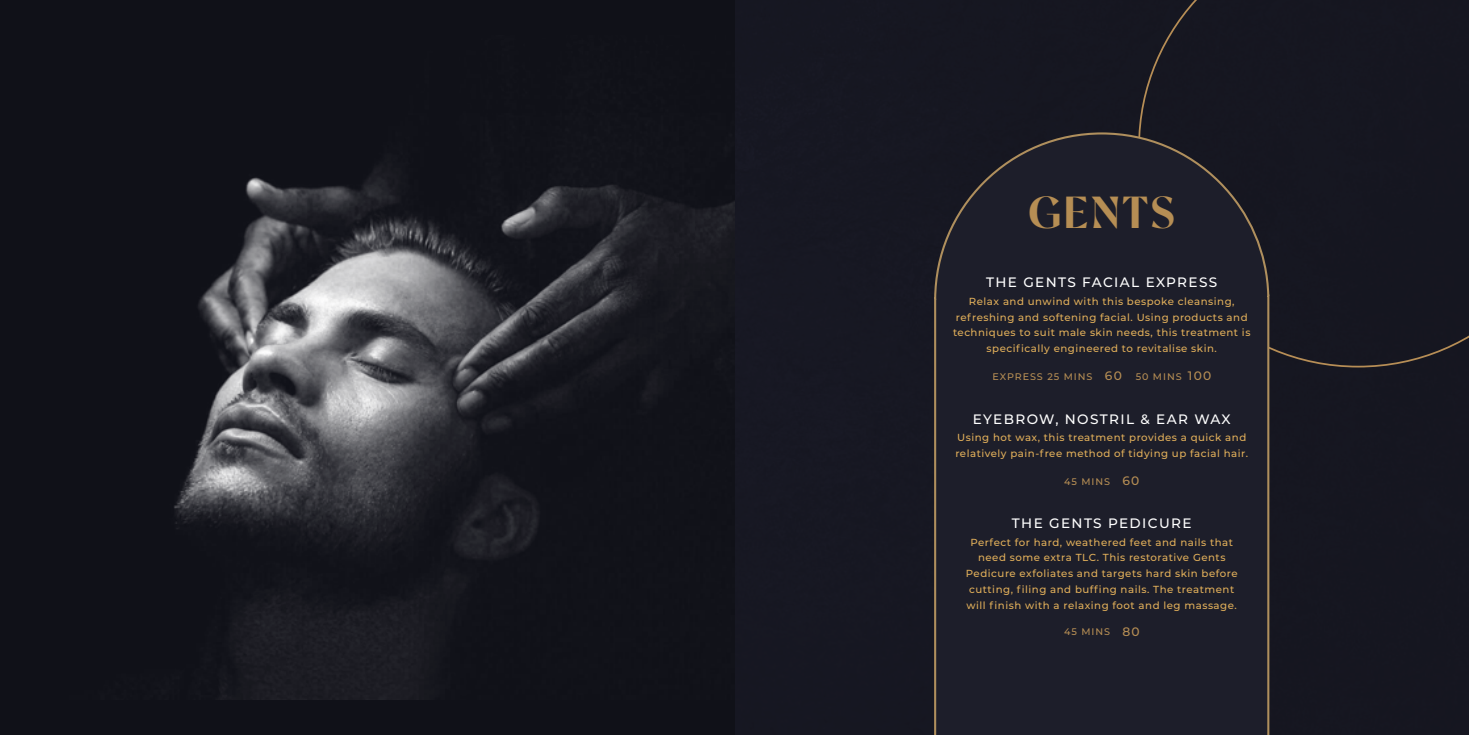
<style>
.page{position:relative;width:1469px;height:735px;background:#fff}
.page>*{position:absolute;margin:0;border:0;box-sizing:border-box;transform-origin:0 0}
.t1{font:44.8px "Tangerine";letter-spacing:.05em;color:#b68e54}
.t2{font:500 13.65px "Montserrat";letter-spacing:.1em;color:#fff}
.t3{font:500 10.15px/15.8px "Montserrat";letter-spacing:.05em;color:#e1af5a;text-align:center}
.t4{font:500 9.62px "Montserrat";letter-spacing:.1em;color:#b68e54}
.s1{font-size:12.25px}
</style>
<div class="page">
<div style="left:734px;top:0;width:734px;height:734px;background:#161722"></div>
<div style="left:1138px;top:0;width:330px;height:367px;background:#161620"></div>
<div style="left:933px;top:131px;width:337px;height:603px;background:#1d1e2a"></div>
<svg style="left:0;top:0;width:734px;height:734px;fill:#111219"></svg>
<h1 class="t1" style="left:1028px;top:185px;width:149px">GENTS</h1>
<h2 class="t2" style="left:986px;top:273px;width:233px">THE GENTS FACIAL EXPRESS</h2>
<p class="t3" style="left:953px;top:293px;width:299px">Relax and unwind with this bespoke cleansing, refreshing and softening facial. Using products and techniques to suit male skin needs, this treatment is specifically engineered to revitalise skin.</p>
<p class="t4" style="left:992px;top:369px;width:220px">EXPRESS 25 MINS <span class="s1">60</span> 50 MINS <span class="s1">100</span></p>
<h2 class="t2" style="left:972px;top:409px;width:259px">EYEBROW, NOSTRIL &amp; EAR WAX</h2>
<p class="t3" style="left:955px;top:429px;width:294px;text-align:left">Using hot wax, this treatment provides a quick and relatively pain-free method of tidying up facial hair.</p>
<p class="t4" style="left:1064px;top:474px;width:77px">45 MINS <span class="s1">60</span></p>
<h2 class="t2" style="left:1011px;top:513px;width:181px">THE GENTS PEDICURE</h2>
<p class="t3" style="left:965px;top:533px;width:273px">Perfect for hard, weathered feet and nails that need some extra TLC. This restorative Gents Pedicure exfoliates and targets hard skin before cutting, filing and buffing nails. The treatment will finish with a relaxing foot and leg massage.</p>
<p class="t4" style="left:1064px;top:624px;width:77px">45 MINS <span class="s1">80</span></p>
</div>
